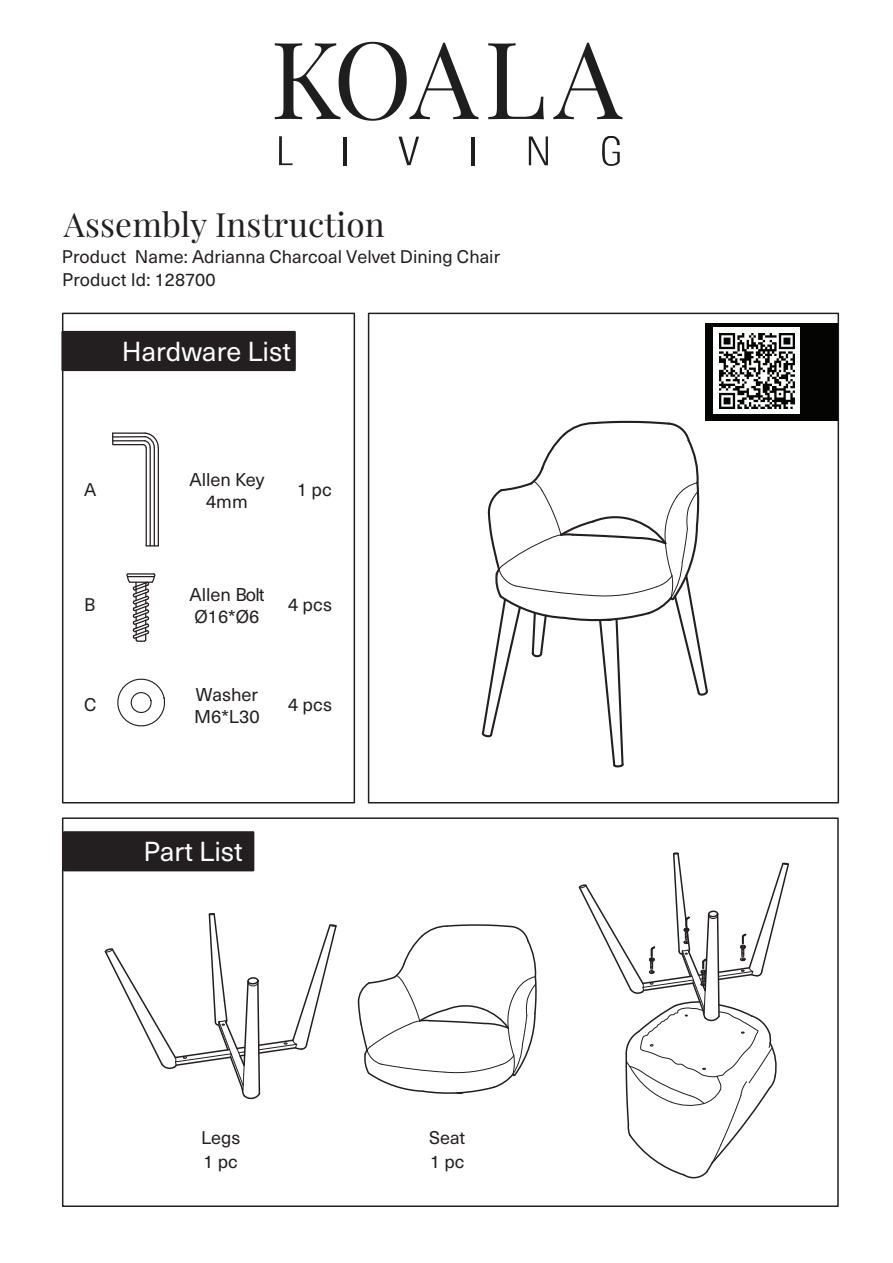
<style>
.page{position:relative;width:893px;height:1263px;background:#fff}
.page>*{position:absolute;margin:0;border:0;box-sizing:border-box;transform-origin:0 0}
.t1{font:107.25px "Playfair Display";letter-spacing:.02em;color:#1d1e1d}
.t2{font:33.3px "Playfair Display";letter-spacing:.005em;color:#231f20}
.t3{font:27px "Neue Haas Unica";color:#fdfefe}
.t4{font:18.15px "Neue Haas Unica";color:#231f20}
.t5{font:18px/22.6px "Neue Haas Unica";color:#231f20}
.s1{font-family:"Neue Haas Unica Pro"}
</style>
<div class="page">
<div style="left:62px;top:313px;width:293px;height:490px;border:2px solid #231f20"></div>
<div style="left:62px;top:817px;width:777px;height:390px;border:2px solid #231f20"></div>
<div style="left:368px;top:313px;width:471px;height:490px;border:2px solid #231f20"></div>
<div style="left:706px;top:323px;width:132px;height:98px;background:#040503"></div>
<div style="left:61px;top:331px;width:235px;height:40px;background:#231f20"></div>
<div style="left:63px;top:831px;width:191px;height:40px;background:#231f20;border:2px solid #231f20"></div>
<svg style="left:279px;top:136px;width:14px;height:29px"></svg>
<hr style="left:344px;top:137px;width:3px;height:29px;background:#1d1e1d">
<hr style="left:471px;top:137px;width:3px;height:29px;background:#1d1e1d">
<svg style="left:398px;top:137px;width:21px;height:28px"></svg>
<svg style="left:529px;top:136px;width:19px;height:29px"></svg>
<svg style="left:602px;top:136px;width:18px;height:30px"></svg>
<div style="left:714px;top:328px;width:86px;height:86px;background:#fdfefe"></div>
<svg style="left:357px;top:924px;width:180px;height:170px"></svg>
<svg style="left:104px;top:913px;width:233px;height:186px"></svg>
<svg style="left:481px;top:420px;width:227px;height:348px"></svg>
<svg style="left:578px;top:852px;width:211px;height:327px"></svg>
<hr style="left:146px;top:448px;width:1px;height:98px;background:#231f20">
<hr style="left:158px;top:448px;width:1px;height:98px;background:#231f20">
<hr style="left:154px;top:448px;width:1px;height:98px;background:#231f20">
<hr style="left:150px;top:448px;width:1px;height:98px;background:#231f20">
<svg style="left:112px;top:432px;width:47px;height:17px"></svg>
<svg style="left:117px;top:678px;width:48px;height:49px"></svg>
<svg style="left:126px;top:573px;width:30px;height:69px"></svg>
<img style="left:719px;top:333px;width:76px;height:75px">
<h1 class="t1" style="left:270px;top:-5px;width:353px">KOALA</h1>
<h2 class="t2" style="left:64px;top:199px;width:322px">Assembly Instruction</h2>
<p class="t5" style="left:62px;top:244px;width:440px">Product Name: Adrianna Charcoal Velvet Dining Chair<br>Product Id: <span class="s1">128700</span></p>
<h3 class="t3" style="left:122px;top:331px;width:171px">Hardware List</h3>
<p class="t5" style="left:84px;top:477px;width:14px">A</p>
<p class="t4" style="left:189px;top:466px;width:76px">Allen Key</p>
<p class="t4" style="left:206px;top:488px;width:43px">4mm</p>
<p class="t4" style="left:297px;top:476px;width:36px">1 pc</p>
<p class="t5" style="left:84px;top:592px;width:13px">B</p>
<p class="t4" style="left:189px;top:581px;width:77px">Allen Bolt</p>
<p class="t4" style="left:194px;top:603px;width:66px">Ø16*Ø6</p>
<p class="t4" style="left:288px;top:591px;width:45px">4 pcs</p>
<p class="t5" style="left:84px;top:692px;width:14px">C</p>
<p class="t4" style="left:196px;top:681px;width:64px">Washer</p>
<p class="t4" style="left:194px;top:703px;width:67px">M6*L30</p>
<p class="t4" style="left:288px;top:691px;width:45px">4 pcs</p>
<h3 class="t3" style="left:144px;top:832px;width:101px">Part List</h3>
<p class="t5" style="left:201px;top:1125px;width:41px">Legs</p>
<p class="t5" style="left:204px;top:1149px;width:36px">1 pc</p>
<p class="t5" style="left:429px;top:1125px;width:38px">Seat</p>
<p class="t5" style="left:430px;top:1149px;width:36px">1 pc</p>
</div>
